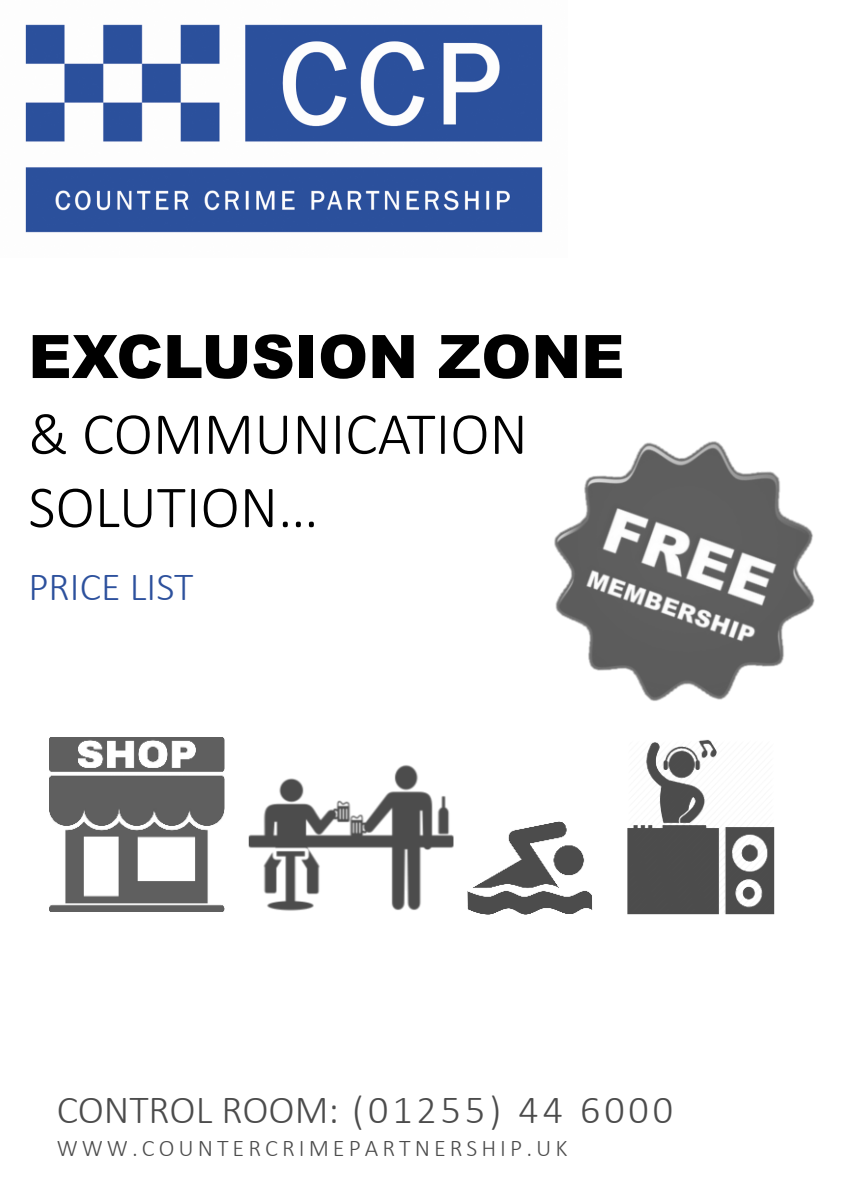
<style>
.page{position:relative;width:842px;height:1191px;background:#fff}
.page>*{position:absolute;margin:0;border:0;box-sizing:border-box;transform-origin:0 0}
.t1{font:300 60px/73.2px "Calibri";color:#000}
.t2{font:900 60px "Arial";color:#000}
.t3{font:300 40px "Calibri";color:#4c4c4c}
.t4{font:300 40px "Calibri";color:#2d519d}
.t5{font:300 24px "Calibri";letter-spacing:.165em;color:#4c4c4c}
</style>
<div class="page">
<img style="left:249px;top:765px;width:204px;height:146px">
<img style="left:50px;top:737px;width:174px;height:174px">
<img style="left:628px;top:770px;width:147px;height:144px">
<img style="left:468px;top:821px;width:124px;height:93px">
<img style="left:554px;top:441px;width:261px;height:329px">
<img style="left:25px;top:24px;width:518px;height:209px">
<h1 class="t2" style="left:28px;top:335px;width:598px">EXCLUSION ZONE</h1>
<h1 class="t1" style="left:28px;top:402px;width:501px">&amp; COMMUNICATION<br>SOLUTION…</h1>
<h2 class="t4" style="left:28px;top:570px;width:167px">PRICE LIST</h2>
<h2 class="t3" style="left:57px;top:1092px;width:618px">CONTROL ROOM: (01255) 44 6000</h2>
<p class="t5" style="left:57px;top:1138px;width:512px">WWW.COUNTERCRIMEPARTNERSHIP.UK</p>
</div>
